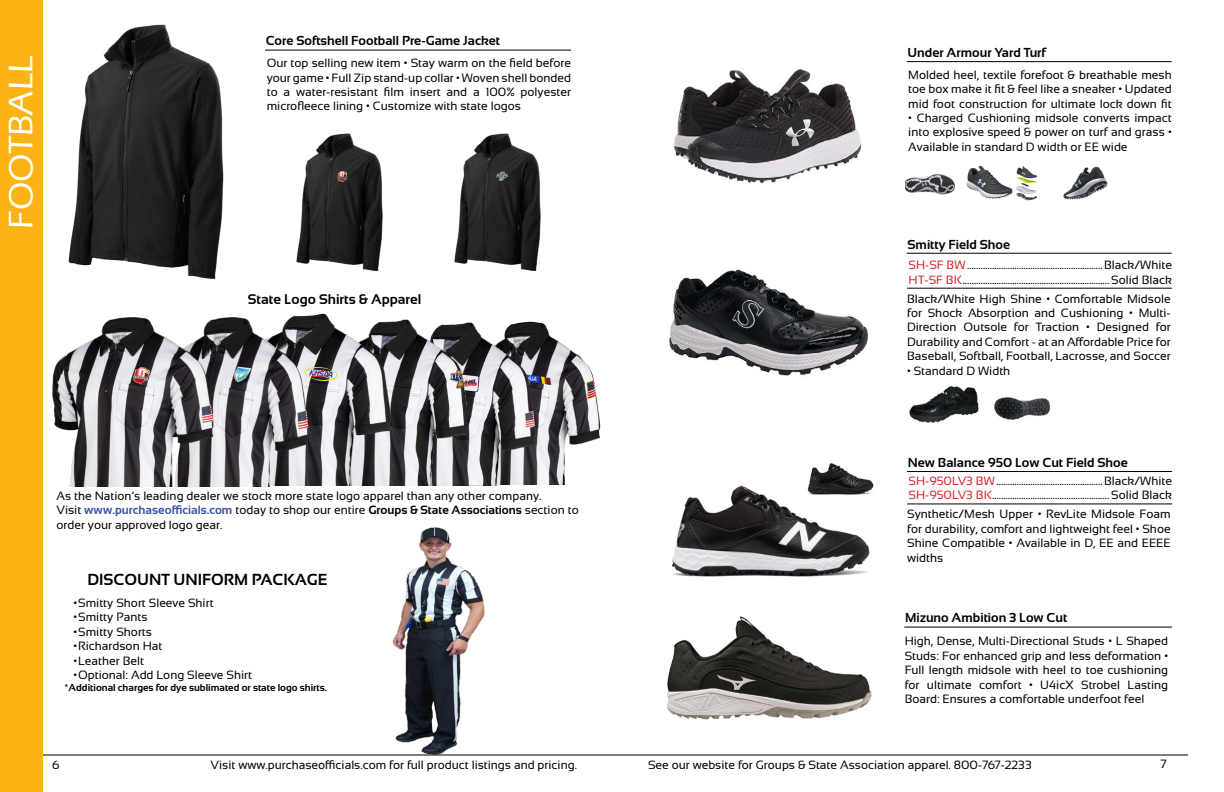
<style>
.page{position:relative;width:1224px;height:792px;background:#fff}
.page>*{position:absolute;margin:0;border:0;box-sizing:border-box;transform-origin:0 0}
.t1{font:500 35px "Eras ITC";color:#fff}
.t2{font:700 16px "Sansation";color:#000}
.t3{font:700 14px "Sansation";color:#000}
.t4{font:700 13px "Sansation";color:#000}
.t5{font:12px/14.4px "Sansation";color:#000;text-align:justify}
.t6{font:12px "Sansation";color:#d2232a}
.t7{font:700 10px "Sansation";color:#000}
.s1{font-weight:700;color:#3a53a4}
.s2{font-weight:700}
</style>
<div class="page">
<hr style="left:36px;top:754px;width:1152px;height:2px;background:#000">
<div style="left:0;top:0;width:42px;height:792px;background:#fcb316"></div>
<img style="left:540px;top:322px;width:61px;height:163px">
<img style="left:466px;top:321px;width:74px;height:164px">
<img style="left:400px;top:319px;width:66px;height:166px">
<img style="left:317px;top:313px;width:83px;height:173px">
<img style="left:222px;top:314px;width:95px;height:172px">
<img style="left:52px;top:317px;width:170px;height:169px">
<img style="left:392px;top:527px;width:93px;height:227px">
<hr style="left:907px;top:61px;width:265px;height:1px;background:#000">
<img style="left:674px;top:68px;width:188px;height:116px">
<img style="left:906px;top:174px;width:49px;height:21px">
<img style="left:966px;top:165px;width:37px;height:34px">
<img style="left:1003px;top:166px;width:35px;height:35px">
<img style="left:1063px;top:166px;width:45px;height:34px">
<hr style="left:907px;top:253px;width:265px;height:1px;background:#000">
<img style="left:669px;top:269px;width:199px;height:107px">
<img style="left:994px;top:397px;width:56px;height:23px">
<hr style="left:907px;top:288px;width:265px;height:1px;background:#000">
<img style="left:909px;top:386px;width:70px;height:37px">
<img style="left:672px;top:485px;width:198px;height:92px">
<hr style="left:907px;top:503px;width:265px;height:1px;background:#000">
<img style="left:804px;top:463px;width:70px;height:45px">
<hr style="left:907px;top:471px;width:265px;height:1px;background:#000">
<img style="left:667px;top:616px;width:205px;height:104px">
<hr style="left:904px;top:627px;width:268px;height:1px;background:#000">
<img style="left:68px;top:24px;width:156px;height:255px">
<hr style="left:265px;top:50px;width:306px;height:1px;background:#000">
<img style="left:296px;top:133px;width:87px;height:139px">
<img style="left:454px;top:133px;width:87px;height:139px">
<svg style="left:336px;top:170px;width:13px;height:12px"></svg>
<svg style="left:496px;top:170px;width:13px;height:12px"></svg>
<h1 class="t1" style="left:1px;top:229px;width:175px;rotate:-90deg">FOOTBALL</h1>
<p class="t4" style="left:266px;top:34px;width:236px">Core Softshell Football Pre-Game Jacket</p>
<p class="t5" style="left:267px;top:56px;width:306px">Our top selling new item • Stay warm on the field before your game • Full Zip stand-up collar • Woven shell bonded to a water-resistant film insert and a 100% polyester microfleece lining • Customize with state logos</p>
<p class="t3" style="left:248px;top:291px;width:175px">State Logo Shirts &amp; Apparel</p>
<p class="t4" style="left:908px;top:45px;width:140px">Under Armour Yard Turf</p>
<p class="t5" style="left:908px;top:67px;width:265px">Molded heel, textile forefoot &amp; breathable mesh toe box make it fit &amp; feel like a sneaker • Updated mid foot construction for ultimate lock down fit</p>
<p class="t5" style="left:908px;top:111px;width:265px">• Charged Cushioning midsole converts impact into explosive speed &amp; power on turf and grass • Available in standard D width or EE wide</p>
<p class="t4" style="left:908px;top:237px;width:104px">Smitty Field Shoe</p>
<p class="t6" style="left:909px;top:258px;width:58px">SH-SF BW</p>
<p class="t5" style="left:1104px;top:258px;width:69px">Black/White</p>
<p class="t6" style="left:909px;top:273px;width:55px">HT-SF BK</p>
<p class="t5" style="left:1111px;top:272px;width:62px">Solid Black</p>
<p class="t5" style="left:907px;top:291px;width:265px">Black/White High Shine • Comfortable Midsole for Shock Absorption and Cushioning • Multi-Direction Outsole for Traction • Designed for Durability and Comfort - at an Affordable Price for Baseball, Softball, Football, Lacrosse, and Soccer</p>
<p class="t5" style="left:907px;top:363px;width:105px">• Standard D Width</p>
<p class="t5" style="left:56px;top:488px;width:524px;text-align:left">As the Nation’s leading dealer we stock more state logo apparel than any other company.<br>Visit <span class="s1">www.purchaseofficials.com</span> today to shop our entire <span class="s2">Groups &amp; State Associations</span> section to order your approved logo gear.</p>
<h2 class="t2" style="left:88px;top:571px;width:241px">DISCOUNT UNIFORM PACKAGE</h2>
<p class="t5" style="left:74px;top:596px;width:141px">•Smitty Short Sleeve Shirt</p>
<p class="t5" style="left:74px;top:610px;width:75px">•Smitty Pants</p>
<p class="t5" style="left:74px;top:624px;width:80px">•Smitty Shorts</p>
<p class="t5" style="left:74px;top:639px;width:90px">•Richardson Hat</p>
<p class="t5" style="left:74px;top:653px;width:72px">•Leather Belt</p>
<p class="t5" style="left:74px;top:668px;width:180px">•Optional: Add Long Sleeve Shirt</p>
<p class="t7" style="left:65px;top:682px;width:264px">*Additional charges for dye sublimated or state logo shirts.</p>
<p class="t4" style="left:908px;top:455px;width:221px">New Balance 950 Low Cut Field Shoe</p>
<p class="t6" style="left:909px;top:474px;width:88px">SH-950LV3 BW</p>
<p class="t5" style="left:1104px;top:474px;width:69px">Black/White</p>
<p class="t6" style="left:909px;top:489px;width:85px">SH-950LV3 BK</p>
<p class="t5" style="left:1111px;top:488px;width:62px">Solid Black</p>
<p class="t5" style="left:907px;top:507px;width:265px">Synthetic/Mesh Upper • RevLite Midsole Foam for durability, comfort and lightweight feel • Shoe Shine Compatible • Available in D, EE and EEEE widths</p>
<p class="t4" style="left:905px;top:611px;width:164px">Mizuno Ambition 3 Low Cut</p>
<p class="t5" style="left:905px;top:634px;width:265px">High, Dense, Multi-Directional Studs • L Shaped Studs: For enhanced grip and less deformation • Full length midsole with heel to toe cushioning for ultimate comfort • U4icX Strobel Lasting Board: Ensures a comfortable underfoot feel</p>
<p class="t5" style="left:52px;top:758px;width:9px">6</p>
<p class="t5" style="left:211px;top:758px;width:368px">Visit www.purchaseofficials.com for full product listings and pricing.</p>
<p class="t5" style="left:648px;top:758px;width:385px">See our website for Groups &amp; State Association apparel. 800-767-2233</p>
<p class="t5" style="left:1161px;top:757px;width:8px">7</p>
</div>
